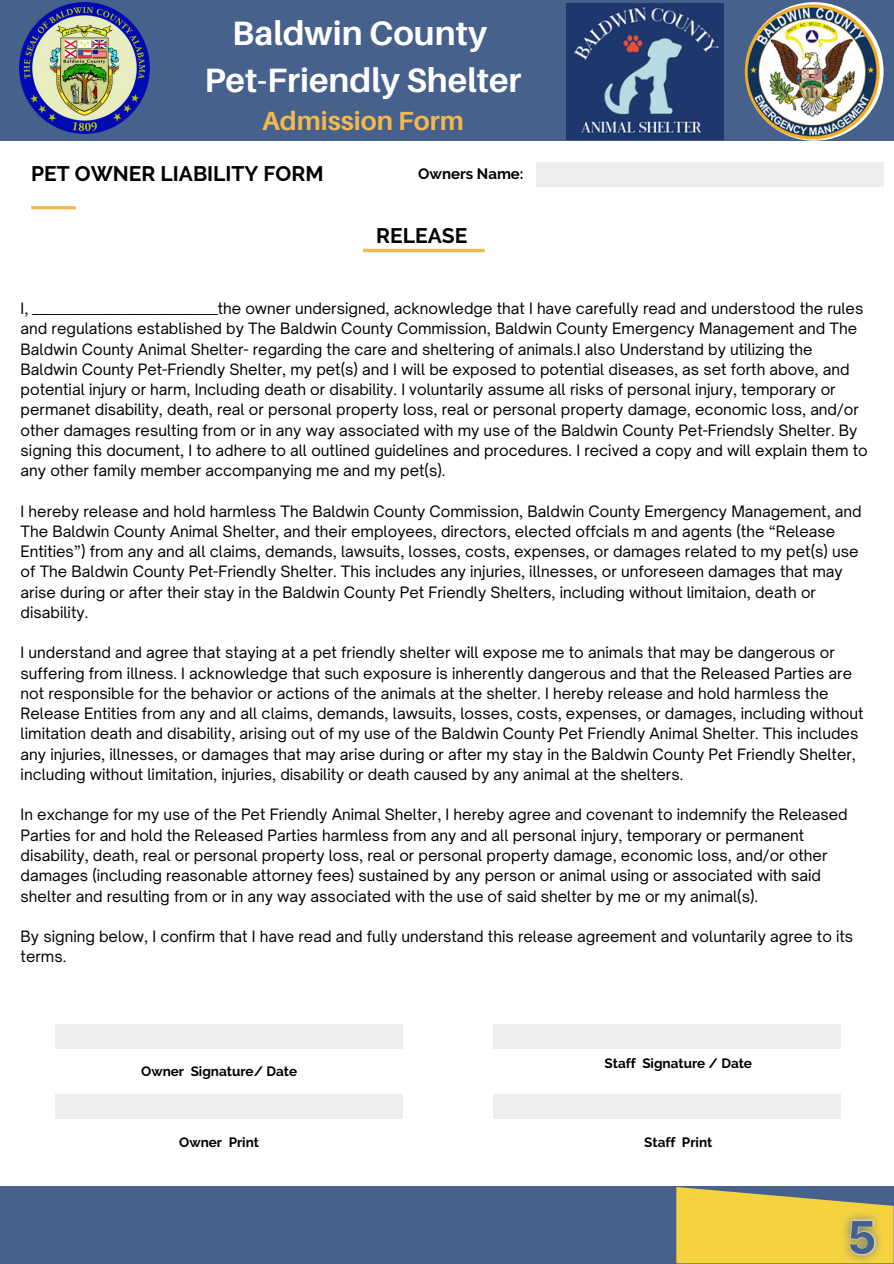
<style>
.page{position:relative;width:894px;height:1264px;background:#fff}
.page>*{position:absolute;margin:0;border:0;box-sizing:border-box;transform-origin:0 0}
.t1{font:700 33.75px/47.2px "Aileron";color:#fff;text-align:center}
.t2{font:700 26.25px "Aileron";color:#f2b950}
.t3{font:700 21px "Raleway";color:#000}
.t4{font:15px/20.2px "Open Sauce One";color:#000}
.t5{font:700 15px "Raleway";color:#000}
.t6{font:700 13.5px "Raleway";color:#000}
</style>
<div class="page">
<div style="left:0;top:0;width:893px;height:141px;background:#47618d"></div>
<img style="left:19px;top:3px;width:131px;height:130px">
<div style="left:0;top:1186px;width:893px;height:77px;background:#47618d"></div>
<hr style="left:31px;top:206px;width:45px;height:3px;background:#f2b950">
<div style="left:535px;top:163px;width:348px;height:24px;background:#efeeef"></div>
<hr style="left:363px;top:249px;width:121px;height:3px;background:#f2b950">
<div style="left:55px;top:1024px;width:347px;height:24px;background:#efeeef"></div>
<div style="left:55px;top:1094px;width:347px;height:24px;background:#efeeef"></div>
<div style="left:492px;top:1024px;width:348px;height:24px;background:#efeeef"></div>
<div style="left:492px;top:1094px;width:348px;height:24px;background:#efeeef"></div>
<img style="left:566px;top:3px;width:157px;height:136px">
<svg style="left:676px;top:1187px;width:217px;height:75px;background:#d7bf4d"></svg>
<img style="left:744px;top:2px;width:139px;height:139px;border-radius:50%">
<p class="t1" style="left:204px;top:9px;width:318px">Baldwin County<br>Pet-Friendly Shelter</p>
<p class="t2" style="left:262px;top:105px;width:203px">Admission Form</p>
<p class="t3" style="left:31px;top:162px;width:294px">PET OWNER LIABILITY FORM</p>
<p class="t5" style="left:418px;top:165px;width:107px">Owners Name:</p>
<p class="t3" style="left:376px;top:223px;width:93px">RELEASE</p>
<p class="t4" style="left:21px;top:298px;width:848px">I, ______________________________the owner undersigned, acknowledge that I have carefully read and understood the rules and regulations established by The Baldwin County Commission, Baldwin County Emergency Management and The Baldwin County Animal Shelter- regarding the care and sheltering of animals.I also Understand by utilizing the Baldwin County Pet-Friendly Shelter, my pet(s) and I will be exposed to potential diseases, as set forth above, and potential injury or harm, Including death or disability. I voluntarily assume all risks of personal injury, temporary or permanet disability, death, real or personal property loss, real or personal property damage, economic loss, and/or other damages resulting from or in any way associated with my use of the Baldwin County Pet-Friendsly Shelter. By signing this document, I to adhere to all outlined guidelines and procedures. I recived a copy and will explain them to any other family member accompanying me and my pet(s).</p>
<p class="t4" style="left:21px;top:500px;width:842px">I hereby release and hold harmless The Baldwin County Commission, Baldwin County Emergency Management, and The Baldwin County Animal Shelter, and their employees, directors, elected offcials m and agents (the “Release Entities”) from any and all claims, demands, lawsuits, losses, costs, expenses, or damages related to my pet(s) use of The Baldwin County Pet-Friendly Shelter. This includes any injuries, illnesses, or unforeseen damages that may arise during or after their stay in the Baldwin County Pet Friendly Shelters, including without limitaion, death or disability.</p>
<p class="t4" style="left:21px;top:642px;width:844px">I understand and agree that staying at a pet friendly shelter will expose me to animals that may be dangerous or suffering from illness. I acknowledge that such exposure is inherently dangerous and that the Released Parties are not responsible for the behavior or actions of the animals at the shelter. I hereby release and hold harmless the Release Entities from any and all claims, demands, lawsuits, losses, costs, expenses, or damages, including without limitation death and disability, arising out of my use of the Baldwin County Pet Friendly Animal Shelter. This includes any injuries, illnesses, or damages that may arise during or after my stay in the Baldwin County Pet Friendly Shelter, including without limitation, injuries, disability or death caused by any animal at the shelters.</p>
<h1 class="t4" style="left:21px;top:804px;width:828px">In exchange for my use of the Pet Friendly Animal Shelter, I hereby agree and covenant to indemnify the Released Parties for and hold the Released Parties harmless from any and all personal injury, temporary or permanent disability, death, real or personal property loss, real or personal property damage, economic loss, and/or other damages (including reasonable attorney fees) sustained by any person or animal using or associated with said shelter and resulting from or in any way associated with the use of said shelter by me or my animal(s).</h1>
<h2 class="t4" style="left:21px;top:926px;width:833px">By signing below, I confirm that I have read and fully understand this release agreement and voluntarily agree to its terms.</h2>
<h2 class="t6" style="left:141px;top:1063px;width:157px">Owner Signature/ Date</h2>
<h3 class="t6" style="left:179px;top:1134px;width:81px">Owner Print</h3>
<h3 class="t6" style="left:604px;top:1055px;width:149px">Staff Signature / Date</h3>
<h3 class="t6" style="left:644px;top:1134px;width:70px">Staff Print</h3>
</div>
